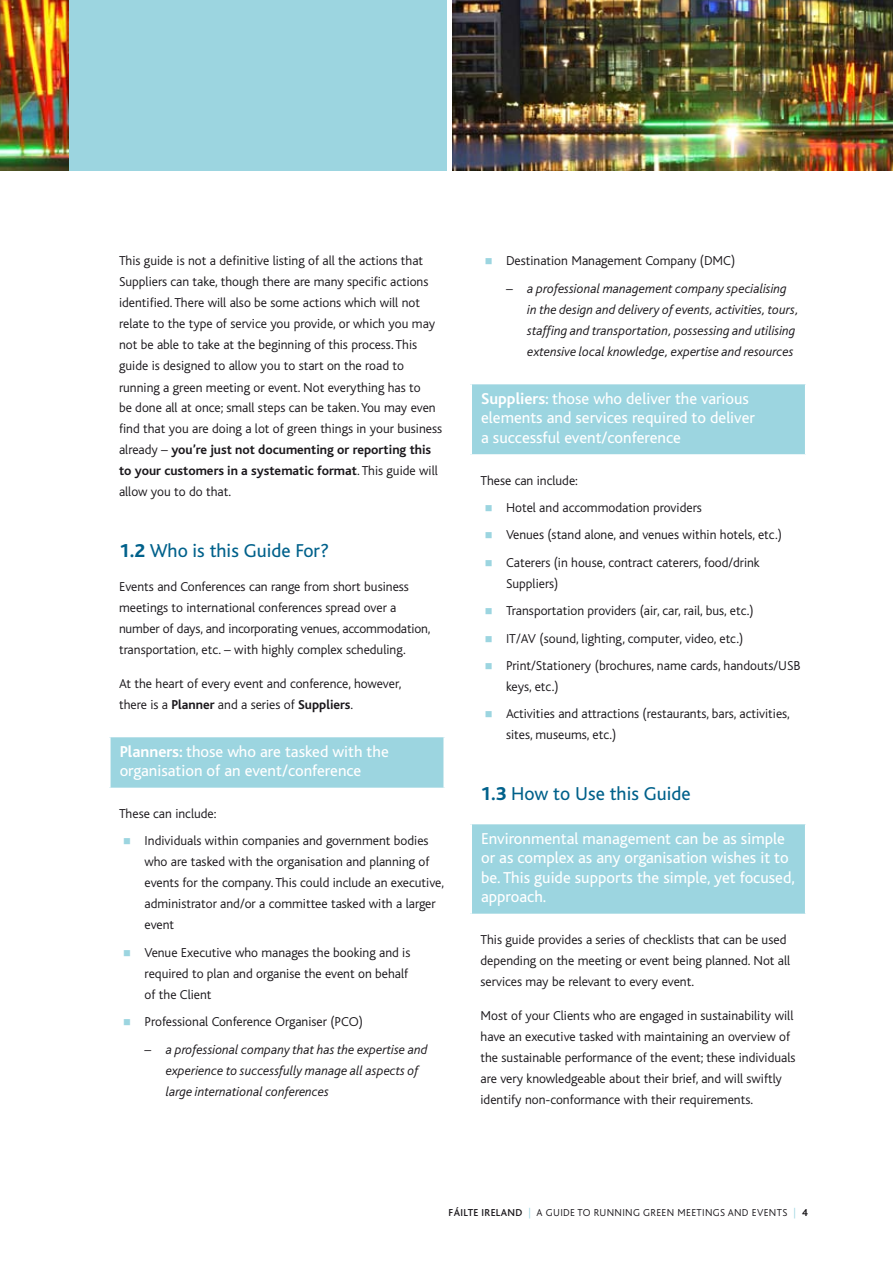
<style>
.page{position:relative;width:893px;height:1263px;background:#fff}
.page>*{position:absolute;margin:0;border:0;box-sizing:border-box;transform-origin:0 0}
.t1{font:19.5px "Bliss";color:#00618b}
.t2{font:16.5px/19.5px "Bliss";color:#fff}
.t3{font:300 13.5px/21px "Bliss";color:#1a171b}
.t4{font:italic 300 13.5px/21px "Bliss";color:#1a171b}
.t5{font:300 10.5px "Bliss";letter-spacing:.03em;color:#1a171b}
.s1{font-weight:700}
.s2{font-weight:800}
.s3{color:#9cd5e0}
.s4{font-weight:500}
</style>
<div class="page">
<div style="left:66px;top:0;width:380px;height:170px;background:#9cd5e0"></div>
<img style="left:0;top:0;width:68px;height:170px">
<img style="left:453px;top:0;width:440px;height:170px">
<div style="left:109px;top:736px;width:336px;height:53px;background:#9cd5e0"></div>
<hr style="left:108px;top:734px;width:338px;height:3px;background:#fff">
<hr style="left:108px;top:737px;width:3px;height:51px;background:#fff">
<hr style="left:443px;top:737px;width:3px;height:51px;background:#fff">
<hr style="left:108px;top:788px;width:338px;height:3px;background:#fff">
<div style="left:470px;top:383px;width:336px;height:73px;background:#9cd5e0"></div>
<hr style="left:469px;top:381px;width:339px;height:3px;background:#fff">
<hr style="left:469px;top:384px;width:3px;height:70px;background:#fff">
<hr style="left:805px;top:384px;width:3px;height:70px;background:#fff">
<hr style="left:469px;top:454px;width:339px;height:3px;background:#fff">
<div style="left:470px;top:823px;width:336px;height:92px;background:#9cd5e0"></div>
<hr style="left:469px;top:821px;width:339px;height:3px;background:#fff">
<hr style="left:469px;top:824px;width:3px;height:90px;background:#fff">
<hr style="left:805px;top:824px;width:3px;height:90px;background:#fff">
<hr style="left:469px;top:914px;width:339px;height:3px;background:#fff">
<p class="t3" style="left:119px;top:251px;width:325px">This guide is not a definitive listing of all the actions that Suppliers can take, though there are many specific actions identified. There will also be some actions which will not relate to the type of service you provide, or which you may not be able to take at the beginning of this process. This guide is designed to allow you to start on the road to running a green meeting or event. Not everything has to<br>be done all at once; small steps can be taken.You may even find that you are doing a lot of green things in your business already – <span class="s1">you’re just not documenting or reporting this to your customers in a systematic format</span>. This guide will allow you to do that.</p>
<h1 class="t1" style="left:119px;top:541px;width:212px"><span class="s2">1.2</span> Who is this Guide For?</h1>
<p class="t3" style="left:119px;top:576px;width:313px">Events and Conferences can range from short business meetings to international conferences spread over a number of days, and incorporating venues, accommodation, transportation, etc. – with highly complex scheduling.</p>
<p class="t3" style="left:119px;top:673px;width:284px">At the heart of every event and conference, however, there is a <span class="s1">Planner</span> and a series of <span class="s1">Suppliers</span>.</p>
<p class="t2" style="left:120px;top:742px;width:271px"><span class="s1">Planners:</span> those who are tasked with the organisation of an event/conference</p>
<p class="t3" style="left:119px;top:803px;width:99px">These can include:</p>
<p class="t3" style="left:145px;top:831px;width:301px;text-indent:-21px"><span class="s3">■</span> Individuals within companies and government bodies who are tasked with the organisation and planning of events for the company. This could include an executive, administrator and/or a committee tasked with a larger event</p>
<p class="t3" style="left:145px;top:942px;width:267px;text-indent:-21px"><span class="s3">■</span> Venue Executive who manages the booking and is required to plan and organise the event on behalf of the Client</p>
<p class="t3" style="left:123px;top:1011px;width:241px"><span class="s3">■</span> Professional Conference Organiser (PCO)</p>
<p class="t4" style="left:166px;top:1039px;width:263px;text-indent:-21px">– a professional company that has the expertise and experience to successfully manage all aspects of large international conferences</p>
<p class="t3" style="left:485px;top:251px;width:252px"><span class="s3">■</span> Destination Management Company (DMC)</p>
<p class="t4" style="left:527px;top:278px;width:273px;text-indent:-21px">– a professional management company specialising in the design and delivery of events, activities, tours, staffing and transportation, possessing and utilising extensive local knowledge, expertise and resources</p>
<p class="t2" style="left:481px;top:389px;width:275px"><span class="s1">Suppliers:</span> those who deliver the various elements and services required to deliver a successful event/conference</p>
<p class="t3" style="left:480px;top:470px;width:99px">These can include:</p>
<p class="t3" style="left:485px;top:497px;width:219px"><span class="s3">■</span> Hotel and accommodation providers</p>
<p class="t3" style="left:485px;top:525px;width:299px"><span class="s3">■</span> Venues (stand alone, and venues within hotels, etc.)</p>
<p class="t3" style="left:506px;top:552px;width:255px;text-indent:-21px"><span class="s3">■</span> Caterers (in house, contract caterers, food/drink<br>Suppliers)</p>
<p class="t3" style="left:485px;top:600px;width:270px"><span class="s3">■</span> Transportation providers (air, car, rail, bus, etc.)</p>
<p class="t3" style="left:485px;top:628px;width:260px"><span class="s3">■</span> IT/AV (sound, lighting, computer, video, etc.)</p>
<p class="t3" style="left:506px;top:655px;width:296px;text-indent:-21px"><span class="s3">■</span> Print/Stationery (brochures, name cards, handouts/USB keys, etc.)</p>
<p class="t3" style="left:506px;top:704px;width:285px;text-indent:-21px"><span class="s3">■</span> Activities and attractions (restaurants, bars, activities, sites, museums, etc.)</p>
<h1 class="t1" style="left:480px;top:783px;width:212px"><span class="s2">1.3</span> How to Use this Guide</h1>
<p class="t2" style="left:481px;top:829px;width:315px">Environmental management can be as simple or as complex as any organisation wishes it to be. This guide supports the simple, yet focused, approach.</p>
<p class="t3" style="left:480px;top:929px;width:311px">This guide provides a series of checklists that can be used depending on the meeting or event being planned. Not all services may be relevant to every event.</p>
<p class="t3" style="left:480px;top:1005px;width:316px">Most of your Clients who are engaged in sustainability will have an executive tasked with maintaining an overview of the sustainable performance of the event; these individuals are very knowledgeable about their brief, and will swiftly identify non-conformance with their requirements.</p>
<p class="t5" style="left:449px;top:1207px;width:349px"><span class="s4">FÁILTE IRELAND</span> <span class="s3">|</span> A GUIDE TO RUNNING GREEN MEETINGS AND EVENTS <span class="s3">|</span></p>
</div>
